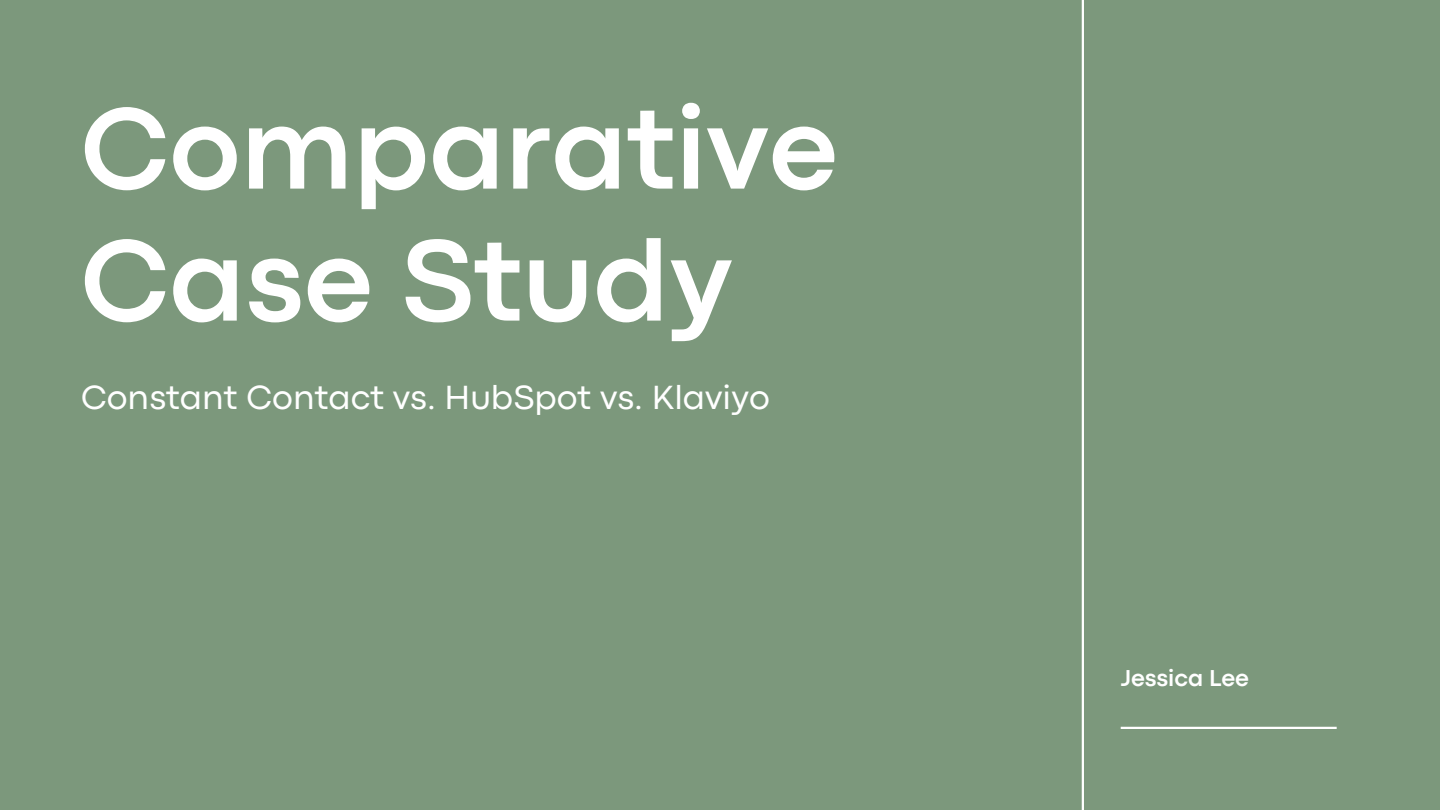
<style>
.page{position:relative;width:1440px;height:810px;background:#7c987c}
.page>*{position:absolute;margin:0;border:0;box-sizing:border-box;transform-origin:0 0}
.t1{font:700 120px/132px "Codec Pro";color:#fff}
.t2{font:35px "Codec Pro";color:#fff}
.t3{font:700 24px "Codec Pro";color:#fff}
</style>
<div class="page">
<hr style="left:1082px;top:0;width:2px;height:810px;background:#fff">
<hr style="left:1121px;top:727px;width:216px;height:2px;background:#fff">
<h1 class="t1" style="left:81px;top:92px;width:758px">Comparative<br>Case Study</h1>
<h2 class="t2" style="left:81px;top:385px;width:690px">Constant Contact vs. HubSpot vs. Klaviyo</h2>
<p class="t3" style="left:1121px;top:670px;width:130px">Jessica Lee</p>
</div>
